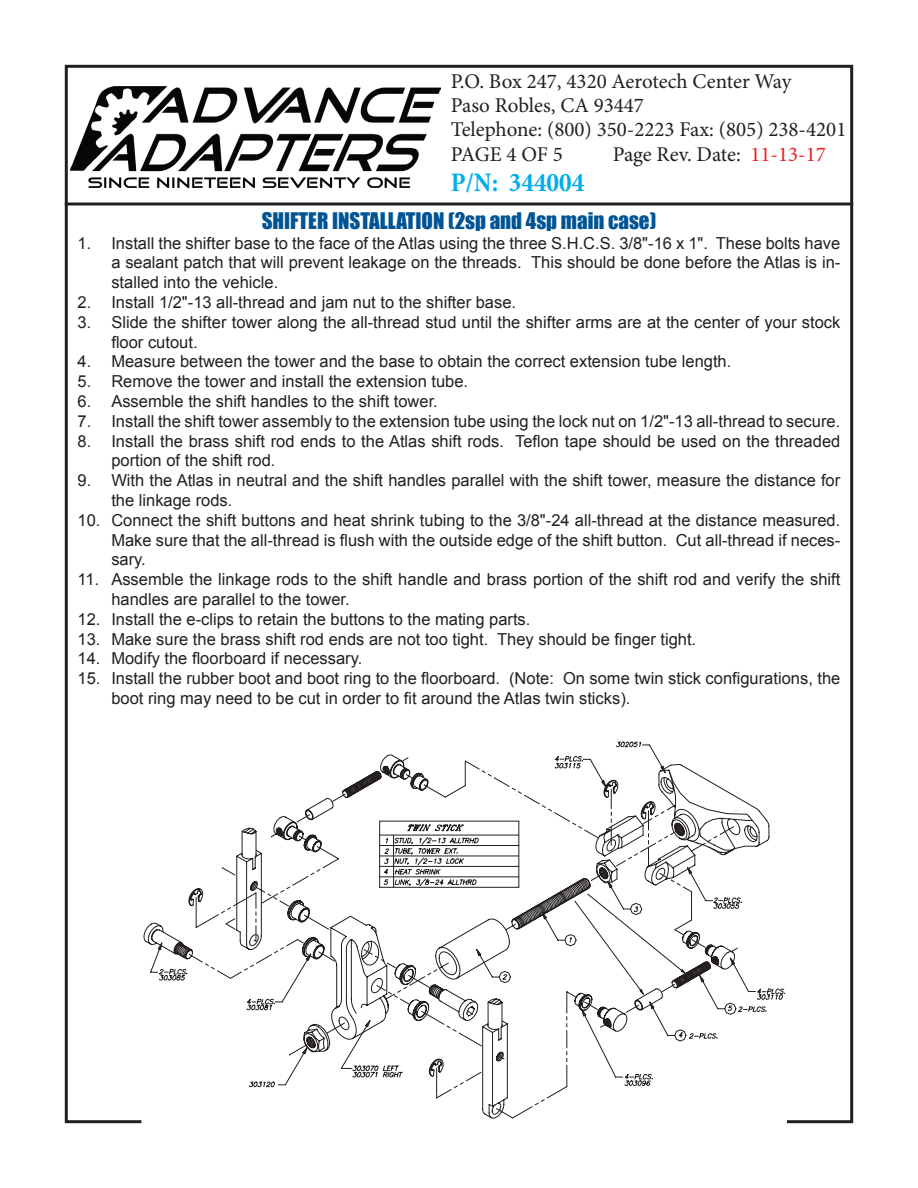
<style>
.page{position:relative;width:918px;height:1188px;background:#fff}
.page>*{position:absolute;margin:0;border:0;box-sizing:border-box;transform-origin:0 0}
.t1{font:700 condensed 27px "Minion Pro";color:#00aeef}
.t2{font:21px/24px "Minion Pro";color:#231f20}
.t3{font:21px "Impact";color:#015494}
.t4{font:16.5px/19.8px "Arial";color:#231f20}
.s1{color:#ee1d23}
</style>
<div class="page">
<svg style="left:65px;top:202px;width:788px;height:4px;background:#595657"></svg>
<svg style="left:150px;top:938px;width:7px;height:35px"></svg>
<svg style="left:157px;top:816px;width:629px;height:271px"></svg>
<svg style="left:287px;top:741px;width:496px;height:345px"></svg>
<svg style="left:394px;top:773px;width:306px;height:255px"></svg>
<img style="left:70px;top:86px;width:371px;height:101px">
<p class="t2" style="left:451px;top:69px;width:342px">P.O. Box 247, 4320 Aerotech Center Way<br>Paso Robles, CA 93447</p>
<p class="t2" style="left:451px;top:116px;width:397px;line-height:25.2px">Telephone: (800) 350-2223 Fax: (805) 238-4201<br>PAGE 4 OF 5</p>
<p class="t2" style="left:613px;top:142px;width:215px">Page Rev. Date: <span class="s1">11-13-17</span></p>
<p class="t1" style="left:451px;top:164px;width:135px">P/N: 344004</p>
<p class="t3" style="left:262px;top:204px;width:396px">SHIFTER INSTALLATION (2sp and 4sp main case)</p>
<p class="t4" style="left:111px;top:233px;width:731px;text-align:justify;text-indent:-34px">1. Install the shifter base to the face of the Atlas using the three S.H.C.S. 3/8"-16 x 1". These bolts have a sealant patch that will prevent leakage on the threads. This should be done before the Atlas is in&shy;stalled into the vehicle.</p>
<p class="t4" style="left:78px;top:292px;width:440px">2. Install 1/2"-13 all-thread and jam nut to the shifter base.</p>
<p class="t4" style="left:111px;top:312px;width:731px;text-indent:-34px">3. Slide the shifter tower along the all-thread stud until the shifter arms are at the center of your stock floor cutout.</p>
<p class="t4" style="left:78px;top:352px;width:655px">4. Measure between the tower and the base to obtain the correct extension tube length.</p>
<p class="t4" style="left:78px;top:372px;width:392px">5. Remove the tower and install the extension tube.</p>
<p class="t4" style="left:78px;top:391px;width:362px">6. Assemble the shift handles to the shift tower.</p>
<p class="t4" style="left:78px;top:411px;width:764px">7. Install the shift tower assembly to the extension tube using the lock nut on 1/2"-13 all-thread to secure.</p>
<p class="t4" style="left:111px;top:431px;width:730px;text-indent:-34px">8. Install the brass shift rod ends to the Atlas shift rods. Teflon tape should be used on the threaded portion of the shift rod.</p>
<p class="t4" style="left:111px;top:471px;width:730px;text-indent:-34px">9. With the Atlas in neutral and the shift handles parallel with the shift tower, measure the distance for the linkage rods.</p>
<p class="t4" style="left:111px;top:510px;width:731px;text-align:justify;text-indent:-34px">10. Connect the shift buttons and heat shrink tubing to the 3/8"-24 all-thread at the distance measured.<br>Make sure that the all-thread is flush with the outside edge of the shift button. Cut all-thread if neces&shy;sary.</p>
<p class="t4" style="left:111px;top:570px;width:731px;text-indent:-34px">11. Assemble the linkage rods to the shift handle and brass portion of the shift rod and verify the shift handles are parallel to the tower.</p>
<p class="t4" style="left:78px;top:609px;width:454px">12. Install the e-clips to retain the buttons to the mating parts.</p>
<p class="t4" style="left:78px;top:629px;width:620px">13. Make sure the brass shift rod ends are not too tight. They should be finger tight.</p>
<p class="t4" style="left:78px;top:649px;width:286px">14. Modify the floorboard if necessary.</p>
<p class="t4" style="left:111px;top:669px;width:730px;text-indent:-34px">15. Install the rubber boot and boot ring to the floorboard. (Note: On some twin stick configurations, the boot ring may need to be cut in order to fit around the Atlas twin sticks).</p>
</div>
